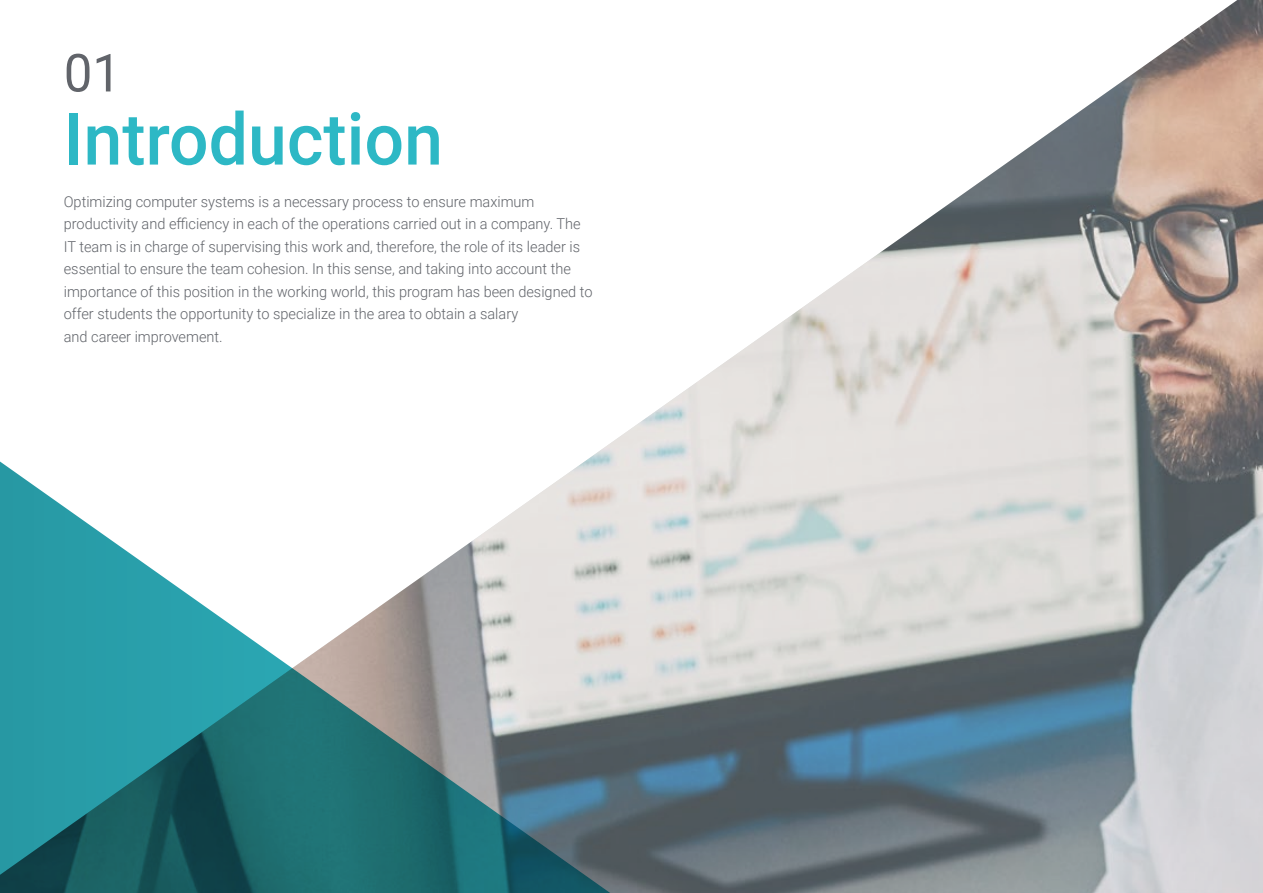
<style>
.page{position:relative;width:1263px;height:893px;background:#fff}
.page>*{position:absolute;margin:0;border:0;box-sizing:border-box;transform-origin:0 0}
.t1{font:500 72px "Roboto";color:#2db8c5}
.t2{font:52.5px "Roboto";color:#61646a}
.t3{font:300 15px/22.5px "Roboto";color:#61646a}
</style>
<div class="page">
<img style="left:607px;top:0;width:656px;height:893px">
<svg style="left:0;top:446px;width:640px;height:447px"></svg>
<h2 class="t2" style="left:64px;top:36px;width:59px">01</h2>
<h1 class="t1" style="left:64px;top:89px;width:381px">Introduction</h1>
<p class="t3" style="left:64px;top:190px;width:530px">Optimizing computer systems is a necessary process to ensure maximum productivity and efficiency in each of the operations carried out in a company. The IT team is in charge of supervising this work and, therefore, the role of its leader is essential to ensure the team cohesion. In this sense, and taking into account the importance of this position in the working world, this program has been designed to offer students the opportunity to specialize in the area to obtain a salary<br>and career improvement.</p>
</div>
